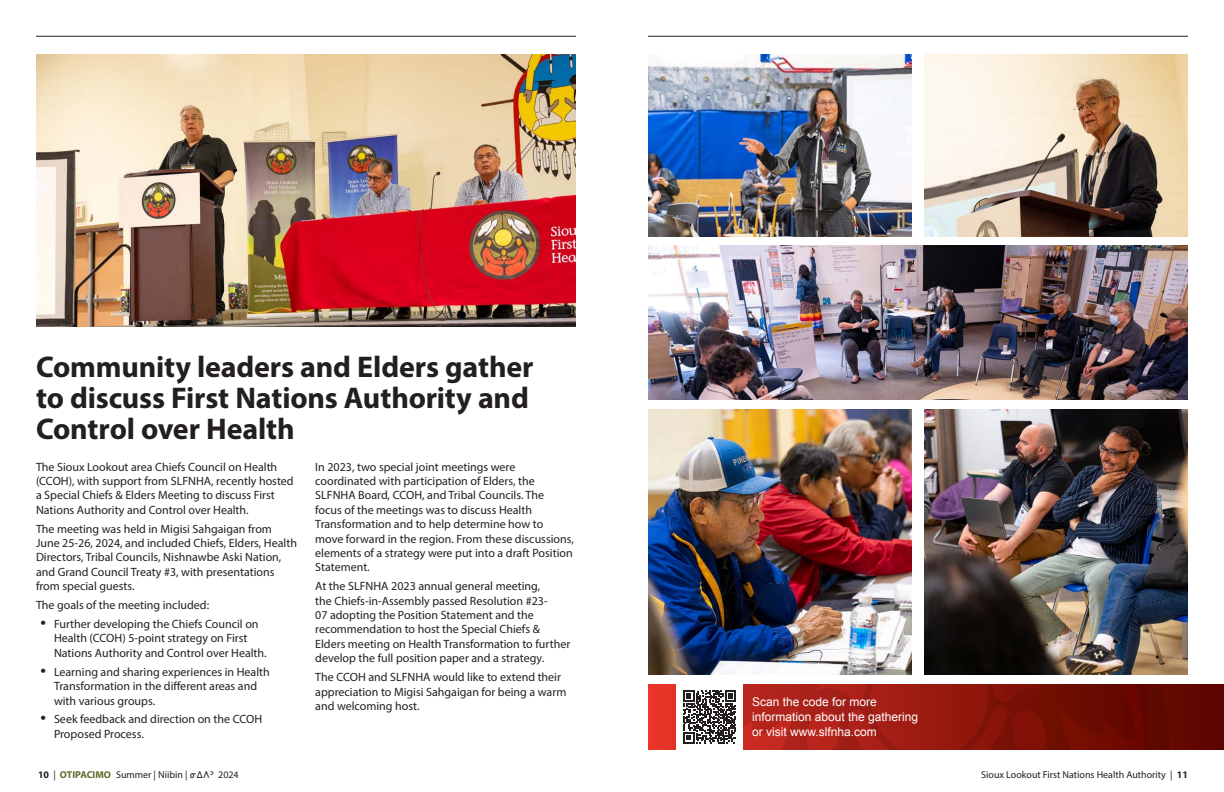
<style>
.page{position:relative;width:1224px;height:792px;background:#fff}
.page>*{position:absolute;margin:0;border:0;box-sizing:border-box;transform-origin:0 0}
.P_-_Paragraph_Style1{font:700 30px/31px "Myriad Pro";letter-spacing:-.005em;color:#231f20}
.Larger_Bullet_List{font:12px/14.4px "Myriad Pro";color:#231f20}
.t1{font:12px/15px "Arial";color:#fff}
.t2{font:10px "Myriad Pro";color:#231f20}
.s1{font-size:20px}
.s2{font-weight:700}
.s3{font-weight:700;color:#616a2c}
.s4{font-family:"Aboriginal Sans"}
</style>
<div class="page">
<img style="left:36px;top:55px;width:540px;height:271px">
<hr style="left:36px;top:36px;width:540px;height:1px;background:#231f20">
<hr style="left:648px;top:36px;width:540px;height:1px;background:#231f20">
<svg style="left:648px;top:684px;width:576px;height:66px"></svg>
<img style="left:743px;top:684px;width:426px;height:66px">
<div style="left:677px;top:684px;width:66px;height:66px;background:#fff"></div>
<svg style="left:683px;top:690px;width:53px;height:53px"></svg>
<img style="left:648px;top:55px;width:264px;height:182px">
<img style="left:648px;top:410px;width:264px;height:264px">
<img style="left:924px;top:55px;width:264px;height:182px">
<img style="left:924px;top:410px;width:264px;height:264px">
<img style="left:648px;top:246px;width:540px;height:153px">
<p class="P_-_Paragraph_Style1" style="left:36px;top:351px;width:499px">Community leaders and Elders gather to discuss First Nations Authority and<br>Control over Health</p>
<p class="Larger_Bullet_List" style="left:36px;top:459px;width:259px">The Sioux Lookout area Chiefs Council on Health (CCOH), with support from SLFNHA, recently hosted a Special Chiefs &amp; Elders Meeting to discuss First Nations Authority and Control over Health.</p>
<p class="Larger_Bullet_List" style="left:36px;top:521px;width:263px">The meeting was held in Migisi Sahgaigan from June 25-26, 2024, and included Chiefs, Elders, Health Directors, Tribal Councils, Nishnawbe Aski Nation, and Grand Council Treaty #3, with presentations from special guests.</p>
<p class="Larger_Bullet_List" style="left:36px;top:598px;width:175px">The goals of the meeting included:</p>
<p class="Larger_Bullet_List" style="left:54px;top:617px;width:214px;text-indent:-14px"><span class="s1">•</span> Further developing the Chiefs Council on<br>Health (CCOH) 5-point strategy on First<br>Nations Authority and Control over Health.</p>
<p class="Larger_Bullet_List" style="left:54px;top:664px;width:217px;text-indent:-14px"><span class="s1">•</span> Learning and sharing experiences in Health<br>Transformation in the different areas and with various groups.</p>
<p class="Larger_Bullet_List" style="left:54px;top:712px;width:210px;text-indent:-14px"><span class="s1">•</span> Seek feedback and direction on the CCOH<br>Proposed Process.</p>
<p class="Larger_Bullet_List" style="left:315px;top:459px;width:260px">In 2023, two special joint meetings were coordinated with participation of Elders, the SLFNHA Board, CCOH, and Tribal Councils. The<br>focus of the meetings was to discuss Health Transformation and to help determine how to move forward in the region. From these discussions, elements of a strategy were put into a draft Position Statement.</p>
<p class="Larger_Bullet_List" style="left:315px;top:579px;width:257px">At the SLFNHA 2023 annual general meeting,<br>the Chiefs-in-Assembly passed Resolution #23-<br>07 adopting the Position Statement and the recommendation to host the Special Chiefs &amp; Elders meeting on Health Transformation to further develop the full position paper and a strategy.</p>
<p class="Larger_Bullet_List" style="left:315px;top:670px;width:253px">The CCOH and SLFNHA would like to extend their appreciation to Migisi Sahgaigan for being a warm and welcoming host.</p>
<p class="t1" style="left:752px;top:695px;width:168px">Scan the code for more information about the gathering or visit www.slfnha.com</p>
<p class="t2" style="left:38px;top:768px;width:202px"><span class="s2">10</span> | <span class="s3">OTIPACIMO</span> Summer | Niibin | <span class="s4">ᓂᐃᐱᐣ</span> 2024</p>
<p class="t2" style="left:981px;top:768px;width:208px">Sioux Lookout First Nations Health Authority | <span class="s2">11</span></p>
</div>
